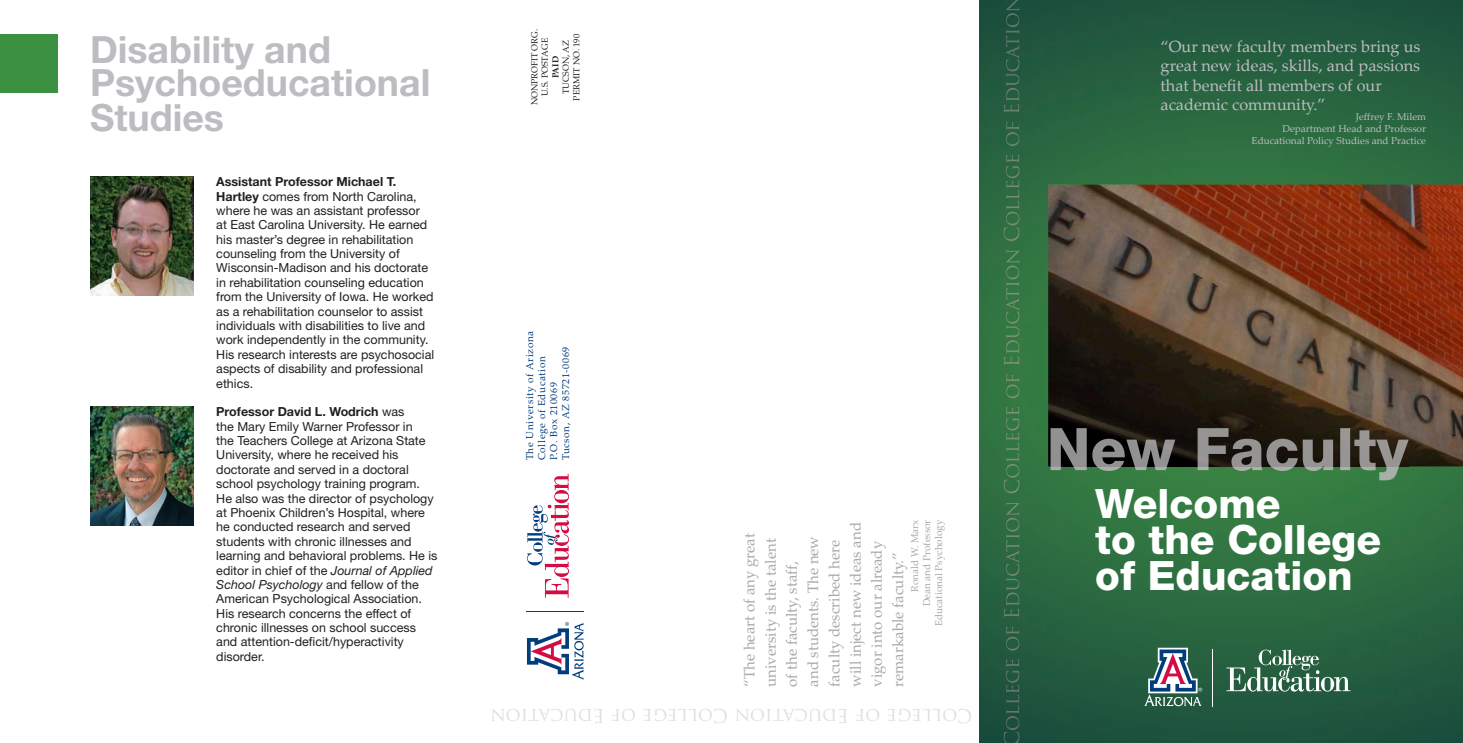
<style>
.page{position:relative;width:1463px;height:743px;background:#fff}
.page>*{position:absolute;margin:0;border:0;box-sizing:border-box;transform-origin:0 0}
.t1{font:800 40.5px/36px "Helvetica Neue";color:#fff}
.t2{font:700 37.5px/33.8px "Helvetica Neue";color:#bcbdc0}
.t3{font:18.75px "Trajan Pro";letter-spacing:.01em;color:#dee0e1}
.t4{font:16.25px/19.5px "Palatino Linotype";color:#bcbdc0}
.t5{font:15px/21.2px "Palatino";color:#a8a9ad}
.t6{font:12.5px/14.4px "Helvetica Neue";color:#231f20}
.t7{font:10px/12px "Palatino Linotype";color:#bcbdc0;text-align:right}
.t8{font:10px/12px "Palatino Linotype";letter-spacing:.06em;color:#013d7d}
.t9{font:10px/12px "Palatino Linotype";color:#a8a9ad;text-align:right}
.t10{font:8.75px/10.5px "Palatino";color:#231f20;text-align:center}
.t11{font:700 8.75px "Palatino";color:#231f20}
.s1{font-weight:700}
.s2{font-style:italic}
</style>
<div class="page">
<img style="left:979px;top:0;width:308px;height:218px">
<img style="left:1287px;top:0;width:175px;height:184px">
<img style="left:979px;top:218px;width:87px;height:524px">
<img style="left:1066px;top:480px;width:265px;height:262px">
<img style="left:1331px;top:466px;width:131px;height:276px">
<svg style="left:1144px;top:647px;width:58px;height:59px"></svg>
<hr style="left:1212px;top:648px;width:1px;height:58px;background:#fff">
<svg style="left:1226px;top:649px;width:124px;height:42px;background:#558269"></svg>
<img style="left:1048px;top:184px;width:414px;height:282px">
<img style="left:1050px;top:466px;width:358px;height:14px">
<img style="left:1050px;top:428px;width:358px;height:38px">
<img style="left:90px;top:176px;width:103px;height:119px">
<img style="left:90px;top:406px;width:103px;height:119px">
<div style="left:0;top:34px;width:58px;height:59px;background:#3b9042"></div>
<svg style="left:527px;top:622px;width:56px;height:58px"></svg>
<hr style="left:526px;top:611px;width:58px;height:1px;background:#013d7d">
<svg style="left:527px;top:473px;width:42px;height:124px"></svg>
<img style="left:1003px;top:0;width:16px;height:742px">
<h2 class="t2" style="left:90px;top:32px;width:342px">Disability and<br>Psychoeducational<br>Studies</h2>
<p class="t6" style="left:216px;top:174px;width:219px"><span class="s1">Assistant Professor Michael T.<br>Hartley</span> comes from North Carolina, where he was an assistant professor<br>at East Carolina University. He earned his master’s degree in rehabilitation counseling from the University of Wisconsin-Madison and his doctorate in rehabilitation counseling education from the University of Iowa. He worked as a rehabilitation counselor to assist individuals with disabilities to live and work independently in the community.<br>His research interests are psychosocial aspects of disability and professional ethics.</p>
<p class="t6" style="left:216px;top:404px;width:223px"><span class="s1">Professor David L. Wodrich</span> was<br>the Mary Emily Warner Professor in<br>the Teachers College at Arizona State University, where he received his doctorate and served in a doctoral school psychology training program.<br>He also was the director of psychology at Phoenix Children’s Hospital, where he conducted research and served students with chronic illnesses and learning and behavioral problems. He is editor in chief of the <span class="s2">Journal of Applied School Psychology</span> and fellow of the American Psychological Association.<br>His research concerns the effect of chronic illnesses on school success and attention-deficit/hyperactivity disorder.</p>
<p class="t10" style="left:529px;top:105px;width:78px;rotate:-90deg">NONPROFIT ORG.<br>U.S. POSTAGE</p>
<p class="t10" style="left:561px;top:101px;width:68px;rotate:-90deg">TUCSON, AZ<br>PERMIT NO. 190</p>
<p class="t11" style="left:550px;top:78px;width:24px;rotate:-90deg">PAID</p>
<p class="t8" style="left:523px;top:460px;width:131px;rotate:-90deg">The University of Arizona<br>College of Education<br>P.O. Box 210069<br>Tucson, AZ 85721-0069</p>
<p class="t5" style="left:739px;top:686px;width:166px;rotate:-90deg">“The heart of any great university is the talent of the faculty, staff,<br>and students. The new faculty described here will inject new ideas and vigor into our already remarkable faculty.”</p>
<p class="t9" style="left:908px;top:626px;width:108px;rotate:-90deg">Ronald W. Marx<br>Dean and Professor<br>Educational Psychology</p>
<h3 class="t3" style="left:972px;top:727px;width:483px;rotate:-180deg">College of Education College of Education</h3>
<h3 class="t4" style="left:1160px;top:36px;width:261px">“Our new faculty members bring us great new ideas, skills, and passions that benefit all members of our academic community.”</h3>
<p class="t7" style="left:1251px;top:110px;width:176px">Jeffrey F. Milem<br>Department Head and Professor<br>Educational Policy Studies and Practice</p>
<h1 class="t1" style="left:1095px;top:485px;width:287px">Welcome<br>to the College of Education</h1>
</div>
